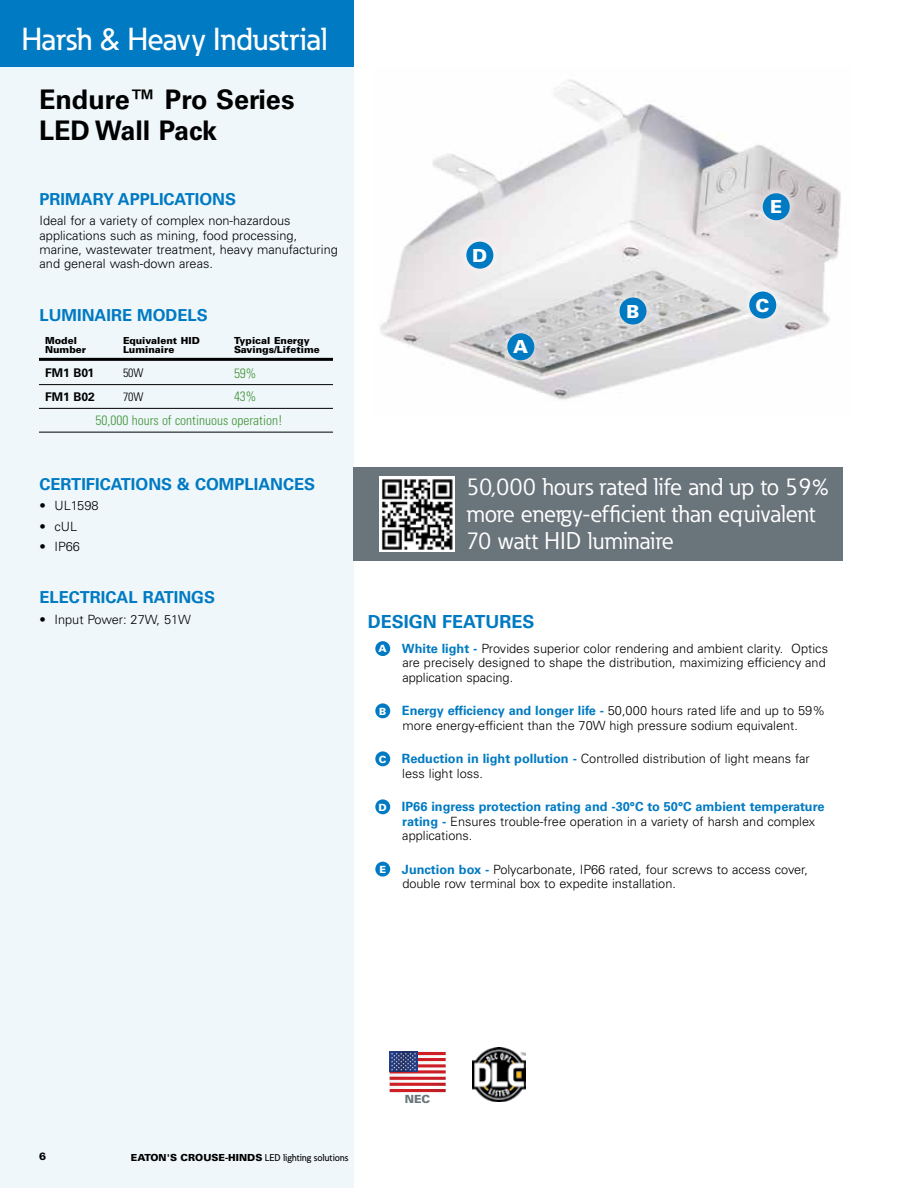
<style>
.page{position:relative;width:918px;height:1188px;background:#fff}
.page>*{position:absolute;margin:0;border:0;box-sizing:border-box;transform-origin:0 0}
.t1{font:500 31.5px "Eaton";letter-spacing:-.01em;color:#fff}
.t2{font:700 27px/31.5px "Univers LT Std";color:#000}
.t3{font:24px/27px "Eaton";color:#fff}
.t4{font:700 18px "Univers LT Std";color:#007ac2}
.t5{font:900 18px "Univers LT Std";color:#fff}
.t6{font:700 16.5px "Univers LT Std";color:#007ac2}
.t7{font:300 condensed 13.5px/23.7px "Univers LT Std";color:#439539}
.t8{font:300 12.75px/14.2px "Univers LT Std";color:#000}
.t9{font:700 12px "Univers LT Std";color:#000}
.t10{font:300 condensed 12px "Univers LT Std";color:#000}
.t11{font:900 11.25px "Univers LT Std";color:#6a747b}
.t12{font:900 10.5px "Univers LT Std";color:#000}
.t13{font:900 9.75px/9px "Univers LT Std";color:#000}
.t14{font:500 9.75px "Eaton";color:#000}
.s1{font-weight:900;font-size:9.9px;color:#fff}
.s2{font-weight:700;color:#007ac2}
.s3{font-family:"Univers LT Std";font-weight:900}
</style>
<div class="page">
<svg style="left:390px;top:1052px;width:56px;height:40px"></svg>
<div style="left:0;top:0;width:354px;height:1188px;background:#eff7fa"></div>
<div style="left:0;top:0;width:354px;height:67px;background:#007ac2"></div>
<img style="left:380px;top:80px;width:461px;height:321px">
<hr style="left:39px;top:358px;width:78px;height:3px;background:#000">
<hr style="left:117px;top:358px;width:105px;height:3px;background:#000">
<hr style="left:222px;top:358px;width:111px;height:3px;background:#000">
<hr style="left:39px;top:384px;width:78px;height:1px;background:#000">
<hr style="left:117px;top:384px;width:105px;height:1px;background:#000">
<hr style="left:222px;top:384px;width:111px;height:1px;background:#000">
<hr style="left:39px;top:408px;width:78px;height:1px;background:#000">
<hr style="left:117px;top:408px;width:105px;height:1px;background:#000">
<hr style="left:222px;top:408px;width:111px;height:1px;background:#000">
<hr style="left:39px;top:432px;width:78px;height:1px;background:#000">
<hr style="left:117px;top:432px;width:105px;height:1px;background:#000">
<hr style="left:222px;top:432px;width:111px;height:1px;background:#000">
<div style="left:498px;top:324px;width:46px;height:46px;background:#fff;opacity:.75"></div>
<div style="left:507px;top:333px;width:27px;height:27px;background:#007ac2;border-radius:50%"></div>
<div style="left:740px;top:282px;width:46px;height:46px;background:#fff;opacity:.75"></div>
<div style="left:749px;top:292px;width:27px;height:27px;background:#007ac2;border-radius:50%"></div>
<div style="left:610px;top:288px;width:46px;height:46px;background:#fff;opacity:.75"></div>
<div style="left:619px;top:298px;width:27px;height:27px;background:#007ac2;border-radius:50%"></div>
<div style="left:457px;top:232px;width:46px;height:46px;background:#f0eced"></div>
<div style="left:466px;top:242px;width:27px;height:27px;background:#007ac2;border-radius:50%"></div>
<div style="left:753px;top:184px;width:46px;height:46px;background:#fff;opacity:.75"></div>
<div style="left:763px;top:193px;width:27px;height:27px;background:#007ac2;border-radius:50%"></div>
<div style="left:353px;top:467px;width:490px;height:94px;background:#6a747b"></div>
<div style="left:375px;top:641px;width:15px;height:15px;background:#007ac2;border-radius:50%"></div>
<div style="left:375px;top:703px;width:15px;height:15px;background:#007ac2;border-radius:50%"></div>
<div style="left:375px;top:751px;width:15px;height:15px;background:#007ac2;border-radius:50%"></div>
<div style="left:375px;top:799px;width:15px;height:15px;background:#007ac2;border-radius:50%"></div>
<div style="left:375px;top:862px;width:15px;height:15px;background:#007ac2;border-radius:50%"></div>
<img style="left:380px;top:477px;width:75px;height:75px">
<img style="left:472px;top:1048px;width:54px;height:53px">
<h1 class="t1" style="left:22px;top:20px;width:307px">Harsh &amp; Heavy Industrial</h1>
<h2 class="t2" style="left:39px;top:84px;width:257px">Endure™ Pro Series<br>LED Wall Pack</h2>
<p class="t6" style="left:40px;top:190px;width:198px">PRIMARY APPLICATIONS</p>
<p class="t8" style="left:40px;top:214px;width:300px">Ideal for a variety of complex non-hazardous applications such as mining, food processing, marine, wastewater treatment, heavy manufacturing and general wash-down areas.</p>
<p class="t6" style="left:40px;top:305px;width:170px">LUMINAIRE MODELS</p>
<p class="t13" style="left:45px;top:336px;width:43px">Model<br>Number</p>
<p class="t13" style="left:123px;top:336px;width:78px">Equivalent HID<br>Luminaire</p>
<p class="t13" style="left:234px;top:336px;width:87px">Typical Energy<br>Savings/Lifetime</p>
<p class="t9" style="left:45px;top:366px;width:51px">FM1 B01</p>
<p class="t10" style="left:123px;top:366px;width:22px">50W</p>
<p class="t7" style="left:234px;top:361px;width:24px">59%</p>
<p class="t9" style="left:45px;top:390px;width:51px">FM1 B02</p>
<p class="t10" style="left:123px;top:389px;width:22px">70W</p>
<p class="t7" style="left:95px;top:385px;width:189px;text-indent:139px">43%<br>50,000 hours of continuous operation!</p>
<p class="t6" style="left:40px;top:475px;width:277px">CERTIFICATIONS &amp; COMPLIANCES</p>
<p class="t8" style="left:40px;top:499px;width:61px">• UL1598</p>
<p class="t8" style="left:40px;top:519px;width:39px">• cUL</p>
<p class="t8" style="left:40px;top:539px;width:42px">• IP66</p>
<p class="t6" style="left:40px;top:588px;width:177px">ELECTRICAL RATINGS</p>
<p class="t8" style="left:40px;top:612px;width:153px">• Input Power: 27W, 51W</p>
<h3 class="t5" style="left:472px;top:244px;width:16px">D</h3>
<h3 class="t5" style="left:513px;top:336px;width:16px">A</h3>
<h3 class="t5" style="left:770px;top:196px;width:14px">E</h3>
<h3 class="t5" style="left:626px;top:300px;width:14px">B</h3>
<h3 class="t5" style="left:756px;top:294px;width:16px">C</h3>
<h3 class="t3" style="left:466px;top:473px;width:364px">50,000 hours rated life and up to 59% more energy-efficient than equivalent<br>70 watt HID luminaire</h3>
<h3 class="t4" style="left:368px;top:611px;width:168px">DESIGN FEATURES</h3>
<p class="t8" style="left:402px;top:641px;width:427px;text-indent:-24px"><span class="s1">A</span> <span class="s2">White light -</span> Provides superior color rendering and ambient clarity. Optics are precisely designed to shape the distribution, maximizing efficiency and application spacing.</p>
<p class="t8" style="left:379px;top:704px;width:447px;text-align:center"><span class="s1">B</span> <span class="s2">Energy efficiency and longer life -</span> 50,000 hours rated life and up to 59% more energy-efficient than the 70W high pressure sodium equivalent.</p>
<p class="t8" style="left:402px;top:752px;width:409px;text-indent:-23px"><span class="s1">C</span> <span class="s2">Reduction in light pollution -</span> Controlled distribution of light means far less light loss.</p>
<p class="t8" style="left:402px;top:800px;width:424px;text-indent:-24px"><span class="s1">D</span> <span class="s2">IP66 ingress protection rating and -30°C to 50°C ambient temperature rating -</span> Ensures trouble-free operation in a variety of harsh and complex applications.</p>
<p class="t8" style="left:402px;top:862px;width:407px;text-indent:-23px"><span class="s1">E</span> <span class="s2">Junction box -</span> Polycarbonate, IP66 rated, four screws to access cover, double row terminal box to expedite installation.</p>
<p class="t12" style="left:39px;top:1150px;width:9px">6</p>
<p class="t13" style="left:131px;top:1153px;width:113px">EATON's crouse-hind</p>
<p class="t14" style="left:255px;top:1151px;width:94px"><span class="s3">s</span> LED lighting solutions</p>
<p class="t11" style="left:405px;top:1091px;width:27px">NEC</p>
</div>
